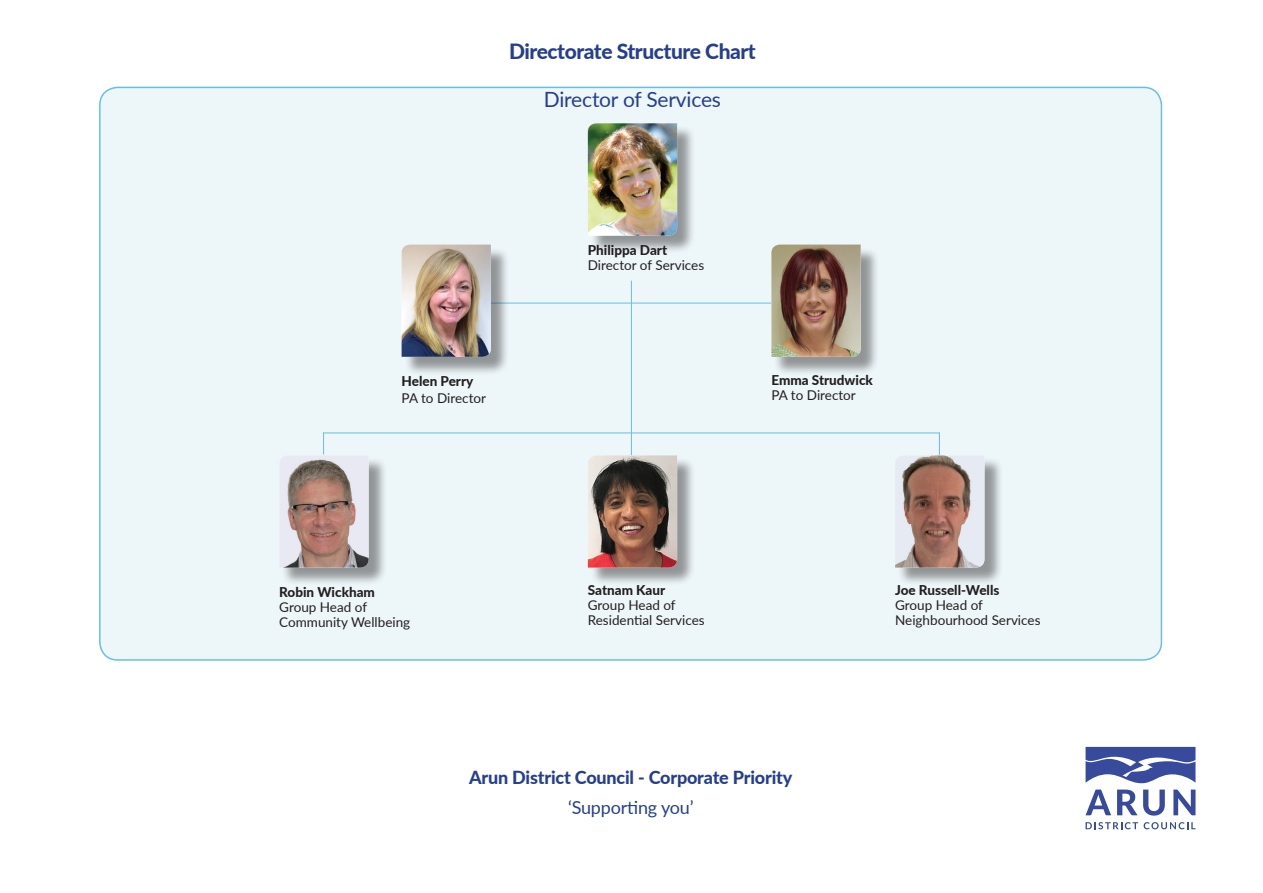
<style>
.page{position:relative;width:1263px;height:893px;background:#fff}
.page>*{position:absolute;margin:0;border:0;box-sizing:border-box;transform-origin:0 0}
.t1{font:800 21px "Lato";letter-spacing:-.02em;color:#253f8e}
.t2{font:21px "Lato";letter-spacing:-.01em;color:#253f8e}
.t3{font:800 18px "Lato";letter-spacing:-.01em;color:#253f8e}
.t4{font:18px "Lato";letter-spacing:-.01em;color:#253f8e}
.t5{font:13.5px/15px "Lato";color:#231f20}
.t6{font:800 13.5px "Lato";color:#231f20}
</style>
<div class="page">
<div style="left:100px;top:87px;width:1061px;height:573px;background:#edf6f9;border-radius:18px"></div>
<hr style="left:491px;top:303px;width:280px;height:1px;background:#66c0e3">
<hr style="left:323px;top:433px;width:617px;height:1px;background:#66c0e3">
<div style="left:282px;top:458px;width:105px;height:128px;background:#231f20;opacity:.45"></div>
<div style="left:897px;top:458px;width:106px;height:128px;background:#231f20;opacity:.45"></div>
<svg style="left:895px;top:433px;width:45px;height:22px"></svg>
<img style="left:895px;top:455px;width:89px;height:113px">
<svg style="left:280px;top:432px;width:89px;height:136px"></svg>
<hr style="left:631px;top:281px;width:1px;height:174px;background:#66c0e3">
<svg style="left:1085px;top:790px;width:26px;height:25px"></svg>
<svg style="left:1117px;top:790px;width:20px;height:25px"></svg>
<svg style="left:1143px;top:790px;width:22px;height:26px"></svg>
<svg style="left:1173px;top:790px;width:22px;height:25px"></svg>
<svg style="left:1085px;top:822px;width:53px;height:7px"></svg>
<svg style="left:1144px;top:822px;width:51px;height:7px"></svg>
<svg style="left:1085px;top:747px;width:110px;height:36px"></svg>
<div style="left:590px;top:458px;width:106px;height:128px;background:#231f20;opacity:.45"></div>
<img style="left:588px;top:455px;width:89px;height:113px">
<div style="left:404px;top:247px;width:106px;height:128px;background:#231f20;opacity:.45"></div>
<img style="left:402px;top:245px;width:89px;height:112px">
<div style="left:774px;top:247px;width:105px;height:128px;background:#231f20;opacity:.45"></div>
<img style="left:771px;top:245px;width:90px;height:112px">
<div style="left:590px;top:126px;width:106px;height:128px;background:#231f20;opacity:.45"></div>
<img style="left:588px;top:123px;width:89px;height:113px">
<h1 class="t1" style="left:509px;top:35px;width:248px">Directorate Structure Chart</h1>
<h1 class="t2" style="left:544px;top:84px;width:179px">Director of Services</h1>
<p class="t6" style="left:402px;top:371px;width:73px">Helen Perry</p>
<p class="t5" style="left:402px;top:390px;width:86px">PA to Director</p>
<p class="t6" style="left:588px;top:240px;width:81px">Philippa Dart</p>
<p class="t5" style="left:588px;top:257px;width:118px">Director of Services</p>
<p class="t6" style="left:771px;top:370px;width:103px">Emma Strudwick</p>
<p class="t5" style="left:771px;top:387px;width:86px">PA to Director</p>
<p class="t6" style="left:279px;top:582px;width:97px">Robin Wickham</p>
<p class="t5" style="left:279px;top:599px;width:132px">Group Head of<br>Community Wellbeing</p>
<p class="t6" style="left:588px;top:580px;width:79px">Satnam Kaur</p>
<p class="t5" style="left:588px;top:597px;width:118px">Group Head of<br>Residential Services</p>
<h2 class="t3" style="left:469px;top:764px;width:325px">Arun District Council - Corporate Priority</h2>
<h2 class="t4" style="left:568px;top:794px;width:127px">‘Supporting you’</h2>
<p class="t6" style="left:895px;top:580px;width:106px">Joe Russell-Wells</p>
<p class="t5" style="left:895px;top:597px;width:147px">Group Head of<br>Neighbourhood Services</p>
</div>
